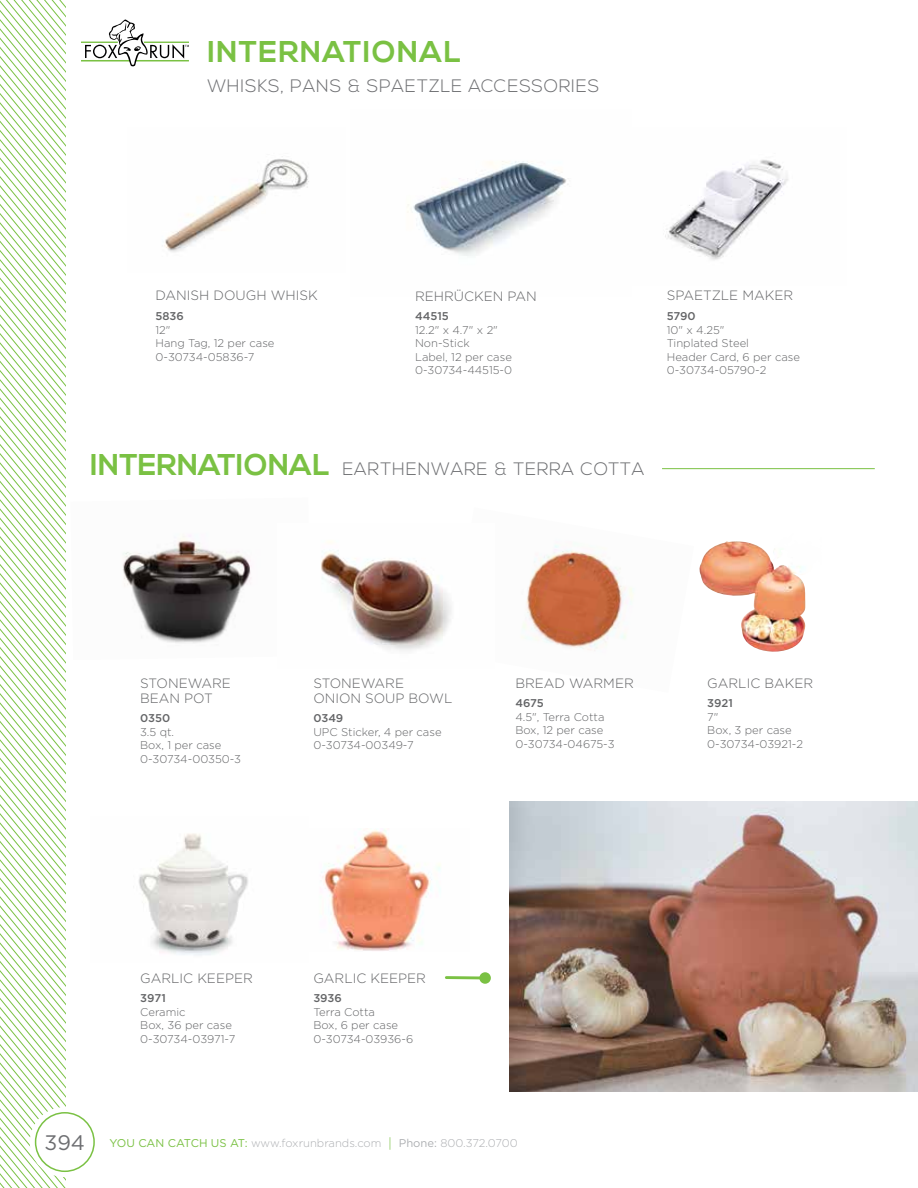
<style>
.page{position:relative;width:918px;height:1188px;background:#fff}
.page>*{position:absolute;margin:0;border:0;box-sizing:border-box;transform-origin:0 0}
.t1{font:700 30px "Nexa";letter-spacing:.04em;color:#7ac143}
.t2{font:300 18px "Nexa";letter-spacing:.04em;color:#6d6e71}
.t3{font:300 13.5px/15px "Gotham";color:#636466}
.t4{font:300 11.25px/13.5px "Gotham";color:#636466}
.t5{font:300 11.25px "Gotham";color:#adafb2}
.t6{font:500 11.25px "Gotham";color:#636466}
.s1{font-weight:700;font-size:30px;color:#7ac143}
.s2{font-weight:400;font-size:21px;color:#6d6e71}
.s3{font-weight:400;color:#7ac143}
.s4{font-size:13.5px;color:#7ac143}
.s5{font-weight:400}
</style>
<div class="page">
<svg style="left:0;top:0;width:65px;height:1188px"></svg>
<svg style="left:81px;top:19px;width:108px;height:47px"></svg>
<hr style="left:144px;top:42px;width:45px;height:1px;background:#7ac143">
<div style="left:30px;top:1107px;width:70px;height:70px;background:#fff;border-radius:50%"></div>
<div style="left:35px;top:1112px;width:60px;height:60px;border:2px solid #7ac143;border-radius:50%"></div>
<img style="left:521px;top:543px;width:112px;height:108px">
<img style="left:122px;top:535px;width:129px;height:108px">
<img style="left:665px;top:159px;width:123px;height:101px">
<img style="left:407px;top:161px;width:161px;height:95px">
<hr style="left:662px;top:468px;width:213px;height:1px;background:#7ac143">
<img style="left:699px;top:541px;width:93px;height:43px">
<img style="left:321px;top:541px;width:130px;height:110px">
<img style="left:138px;top:833px;width:110px;height:123px">
<img style="left:321px;top:830px;width:120px;height:121px">
<img style="left:510px;top:801px;width:408px;height:291px">
<hr style="left:446px;top:976px;width:39px;height:3px;background:#7ac143">
<div style="left:479px;top:972px;width:12px;height:12px;background:#7ac143;border-radius:50%"></div>
<img style="left:164px;top:156px;width:145px;height:96px">
<h1 class="t1" style="left:207px;top:34px;width:255px">INTERNATIONAL</h1>
<h2 class="t2" style="left:207px;top:76px;width:393px">WHISKS, PANS &amp; SPAETZLE ACCESSORIES</h2>
<p class="t3" style="left:156px;top:288px;width:164px">DANISH DOUGH WHISK</p>
<p class="t6" style="left:156px;top:310px;width:30px">5836</p>
<p class="t4" style="left:156px;top:323px;width:121px">12"<br>Hang Tag, 12 per case<br>0-30734-05836-7</p>
<p class="t3" style="left:415px;top:288px;width:123px">REHRÜCKEN PAN</p>
<p class="t6" style="left:415px;top:310px;width:35px">44515</p>
<p class="t4" style="left:415px;top:323px;width:99px">12.2" x 4.7" x 2"<br>Non-Stick<br>Label, 12 per case<br>0-30734-44515-0</p>
<p class="t3" style="left:667px;top:288px;width:128px">SPAETZLE MAKER</p>
<p class="t6" style="left:667px;top:310px;width:30px">5790</p>
<p class="t4" style="left:667px;top:323px;width:135px">10" x 4.25"<br>Tinplated Steel<br>Header Card, 6 per case<br>0-30734-05790-2</p>
<h2 class="t2" style="left:90px;top:459px;width:555px"><span class="s1">INTERNATIONAL</span> EARTHENWARE &amp; TERRA COTTA</h2>
<p class="t3" style="left:140px;top:675px;width:92px">STONEWARE<br>BEAN POT</p>
<p class="t3" style="left:515px;top:675px;width:120px">BREAD WARMER</p>
<p class="t3" style="left:707px;top:675px;width:107px">GARLIC BAKER</p>
<p class="t3" style="left:313px;top:675px;width:141px">STONEWARE<br>ONION SOUP BOWL</p>
<p class="t6" style="left:515px;top:697px;width:30px">4675</p>
<p class="t4" style="left:515px;top:710px;width:101px">4.5", Terra Cotta<br>Box, 12 per case<br>0-30734-04675-3</p>
<p class="t6" style="left:707px;top:697px;width:27px">3921</p>
<p class="t4" style="left:707px;top:710px;width:97px">7"<br>Box, 3 per case<br>0-30734-03921-2</p>
<p class="t6" style="left:140px;top:712px;width:32px">0350</p>
<p class="t4" style="left:140px;top:725px;width:103px">3.5 qt.<br>Box, 1 per case<br>0-30734-00350-3</p>
<p class="t6" style="left:313px;top:712px;width:31px">0349</p>
<p class="t4" style="left:313px;top:725px;width:130px">UPC Sticker, 4 per case<br>0-30734-00349-7</p>
<p class="t3" style="left:140px;top:970px;width:114px">GARLIC KEEPER</p>
<p class="t3" style="left:313px;top:970px;width:114px">GARLIC KEEPER</p>
<p class="t6" style="left:140px;top:992px;width:27px">3971</p>
<p class="t4" style="left:140px;top:1005px;width:97px">Ceramic<br>Box, 36 per case<br>0-30734-03971-7</p>
<p class="t6" style="left:313px;top:992px;width:30px">3936</p>
<p class="t4" style="left:313px;top:1005px;width:101px">Terra Cotta<br>Box, 6 per case<br>0-30734-03936-6</p>
<p class="t5" style="left:45px;top:1137px;width:475px"><span class="s2">394</span> <span class="s3">YOU CAN CATCH US AT:</span> www.foxrunbrands.com <span class="s4">|</span> <span class="s5">Phone:</span> 800.372.0700</p>
</div>
